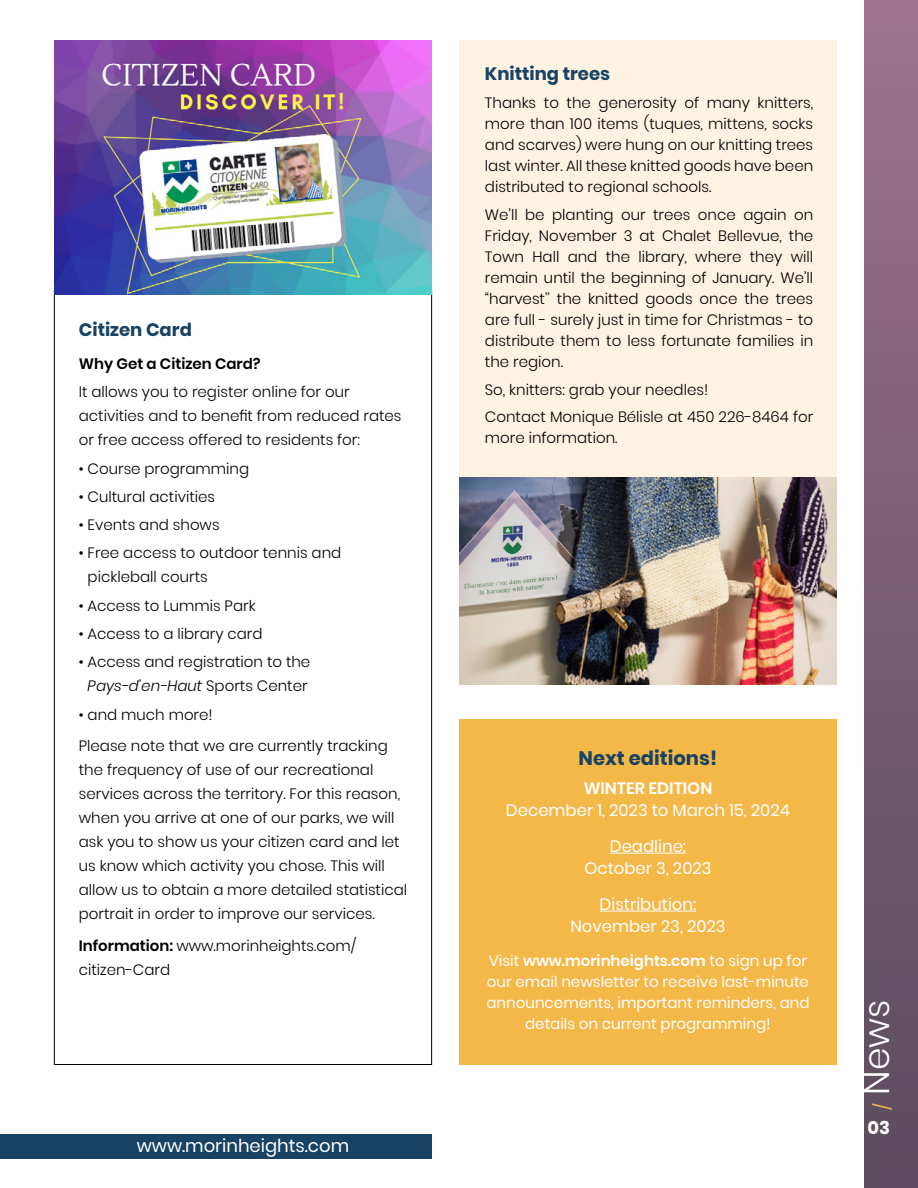
<style>
.page{position:relative;width:918px;height:1188px;background:#fff}
.page>*{position:absolute;margin:0;border:0;box-sizing:border-box;transform-origin:0 0}
.t1{font:300 36px "Poppins";color:#fff}
.t2{font:700 19.5px "Poppins";color:#184364}
.t3{font:700 18px "Poppins";color:#184364}
.t4{font:18px "Poppins";color:#fff}
.t5{font:700 18px "Poppins";color:#fff}
.t6{font:16.5px/35.4px "Poppins";color:#fff;text-align:center}
.t7{font:600 16.5px "Poppins";color:#fff}
.t8{font:300 15px/21px "Poppins";color:#000}
.t9{font:15px/21px "Poppins";color:#fff;text-align:center}
.t10{font:600 15px "Poppins";color:#000}
.s1{font-style:italic}
.s2{font-weight:600}
.s3{font-weight:400;font-size:18px;color:#f4b848}
</style>
<div class="page">
<div style="left:864px;top:0;width:54px;height:1188px;background:linear-gradient(to bottom,#9d738b,#594a5d)"></div>
<div style="left:459px;top:40px;width:378px;height:442px;background:#fef3e3"></div>
<div style="left:0;top:1134px;width:432px;height:25px;background:#184364"></div>
<img style="left:459px;top:477px;width:378px;height:208px">
<img style="left:54px;top:40px;width:378px;height:255px">
<div style="left:459px;top:719px;width:378px;height:346px;background:#f4b848"></div>
<hr style="left:610px;top:853px;width:76px;height:1px;background:#fff">
<hr style="left:600px;top:911px;width:96px;height:1px;background:#fff">
<p class="t3" style="left:79px;top:320px;width:115px">Citizen Card</p>
<p class="t10" style="left:79px;top:355px;width:183px">Why Get a Citizen Card?</p>
<p class="t8" style="left:79px;top:380px;width:324px;line-height:24px">It allows you to register online for our activities and to benefit from reduced rates or free access offered to residents for:</p>
<p class="t8" style="left:79px;top:458px;width:172px">• Course programming</p>
<p class="t8" style="left:79px;top:486px;width:138px">• Cultural activities</p>
<p class="t8" style="left:79px;top:514px;width:142px">• Events and shows</p>
<p class="t8" style="left:88px;top:541px;width:255px;line-height:24px;text-indent:-9px">• Free access to outdoor tennis and pickleball courts</p>
<p class="t8" style="left:79px;top:595px;width:178px">• Access to Lummis Park</p>
<p class="t8" style="left:79px;top:623px;width:185px">• Access to a library card</p>
<p class="t8" style="left:79px;top:650px;width:233px;line-height:24px;text-align:center">• Access and registration to the<br><span class="s1">Pays-d’en-Haut</span> Sports Center</p>
<p class="t8" style="left:79px;top:699px;width:310px;line-height:30.8px">• and much more!<br>Please note that we are currently tracking</p>
<p class="t8" style="left:79px;top:757px;width:330px;line-height:24px">the frequency of use of our recreational services across the territory. For this reason, when you arrive at one of our parks, we will ask you to show us your citizen card and let us know which activity you chose. This will allow us to obtain a more detailed statistical portrait in order to improve our services.</p>
<p class="t8" style="left:79px;top:934px;width:279px;line-height:24px"><span class="s2">Information:</span> www.morinheights.com/ citizen-Card</p>
<p class="t4" style="left:137px;top:1135px;width:214px">www.morinheights.com</p>
<p class="t3" style="left:485px;top:64px;width:127px">Knitting trees</p>
<p class="t8" style="left:485px;top:93px;width:330px;text-align:justify">Thanks to the generosity of many knitters, more than 100 items (tuques, mittens, socks and scarves) were hung on our knitting trees last winter. All these knitted goods have been distributed to regional schools.</p>
<p class="t8" style="left:485px;top:204px;width:330px;text-align:justify">We’ll be planting our trees once again on Friday, November 3 at Chalet Bellevue, the Town Hall and the library, where they will remain until the beginning of January. We’ll “harvest’’ the knitted goods once the trees are full - surely just in time for Christmas - to distribute them to less fortunate families in the region.</p>
<p class="t8" style="left:485px;top:376px;width:330px;line-height:27.8px">So, knitters: grab your needles!<br>Contact Monique Bélisle at 450 226-8464 for</p>
<p class="t8" style="left:485px;top:428px;width:134px">more information.</p>
<h2 class="t2" style="left:579px;top:747px;width:140px">Next editions!</h2>
<p class="t7" style="left:584px;top:779px;width:130px">WINTER EDITION</p>
<p class="t6" style="left:506px;top:793px;width:286px">December 1, 2023 to March 15, 2024<br>Deadline:</p>
<p class="t6" style="left:584px;top:851px;width:129px">October 3, 2023<br>Distribution:</p>
<p class="t6" style="left:570px;top:909px;width:157px">November 23, 2023</p>
<p class="t9" style="left:486px;top:951px;width:325px">Visit <span class="s2">www.morinheights.com</span> to sign up for our email newsletter to receive last-minute announcements, important reminders, and details on current programming!</p>
<h1 class="t1" style="left:856px;top:1110px;width:112px;rotate:-90deg"><span class="s3">/</span> News</h1>
<p class="t5" style="left:868px;top:1117px;width:24px">03</p>
</div>
